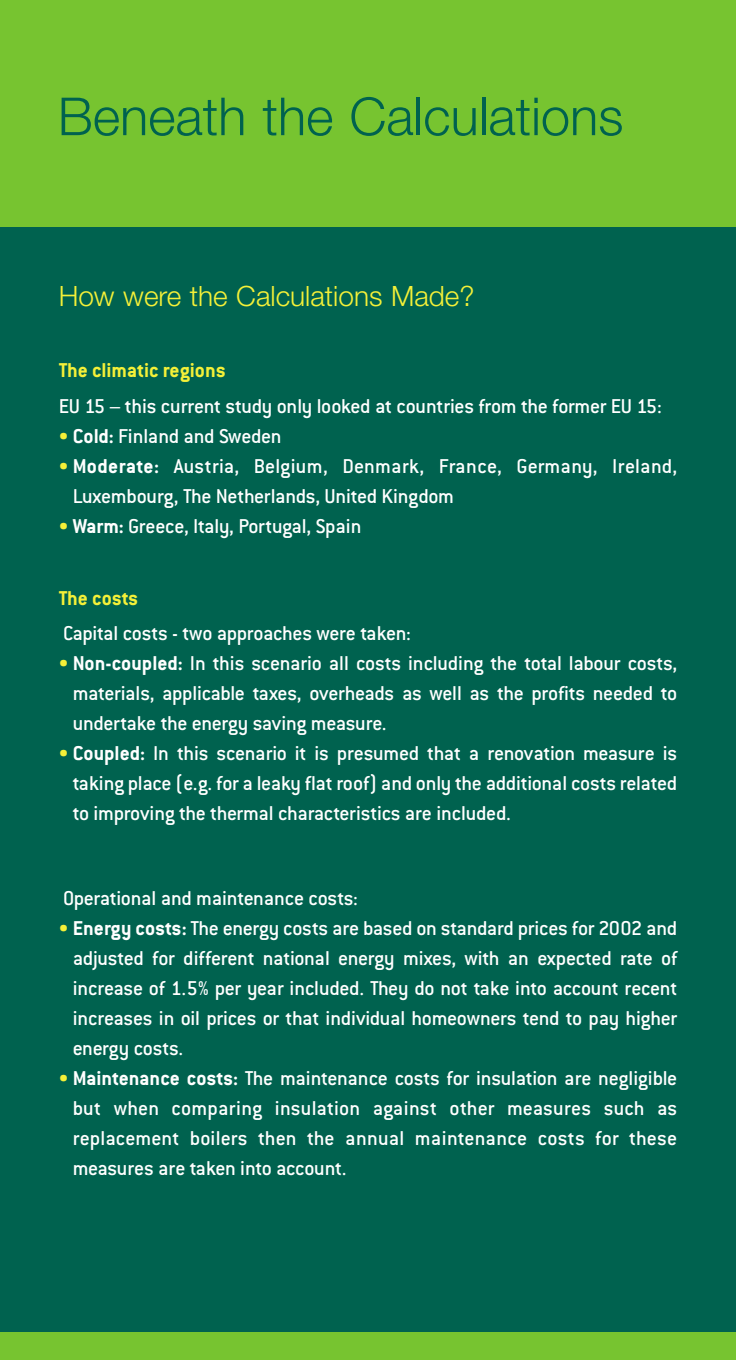
<style>
.page{position:relative;width:736px;height:1360px;background:#00624f}
.page>*{position:absolute;margin:0;border:0;box-sizing:border-box;transform-origin:0 0}
.t1{font:300 52.4px "Helvetica Neue";color:#00624f}
.t2{font:300 28px "Helvetica Neue";color:#f4f038}
.t3{font:500 22px/30px "Conduit ITC";letter-spacing:-.015em;color:#fff;text-align:justify}
.t4{font:700 22px "Conduit ITC";color:#f4f038}
.s1{color:#f4f038}
.s2{font-weight:700}
</style>
<div class="page">
<div style="left:0;top:0;width:736px;height:226px;background:#77c430"></div>
<div style="left:0;top:1332px;width:736px;height:28px;background:#77c430"></div>
<h1 class="t1" style="left:58px;top:98px;width:567px">Beneath the Calculations</h1>
<p class="t2" style="left:59px;top:286px;width:417px">How were the Calculations Made?</p>
<p class="t4" style="left:59px;top:363px;width:169px">The climatic regions</p>
<p class="t3" style="left:59px;top:393px;width:605px">EU 15 – this current study only looked at countries from the former EU 15:</p>
<p class="t3" style="left:59px;top:423px;width:225px"><span class="s1">•</span> <span class="s2">Cold:</span> Finland and Sweden</p>
<p class="t3" style="left:73px;top:453px;width:606px;text-indent:-14px"><span class="s1">•</span> <span class="s2">Moderate:</span> Austria, Belgium, Denmark, France, Germany, Ireland,<br>Luxembourg, The Netherlands, United Kingdom</p>
<p class="t3" style="left:59px;top:513px;width:304px"><span class="s1">•</span> <span class="s2">Warm:</span> Greece, Italy, Portugal, Spain</p>
<p class="t4" style="left:59px;top:590px;width:81px">The costs</p>
<p class="t3" style="left:63px;top:621px;width:349px">Capital costs - two approaches were taken:</p>
<p class="t3" style="left:73px;top:651px;width:606px;text-indent:-14px"><span class="s1">•</span> <span class="s2">Non-coupled:</span> In this scenario all costs including the total labour costs, materials, applicable taxes, overheads as well as the profits needed to undertake the energy saving measure.</p>
<p class="t3" style="left:73px;top:741px;width:606px;text-indent:-14px"><span class="s1">•</span> <span class="s2">Coupled:</span> In this scenario it is presumed that a renovation measure is taking place (e.g. for a leaky flat roof) and only the additional costs related to improving the thermal characteristics are included.</p>
<p class="t3" style="left:63px;top:885px;width:296px">Operational and maintenance costs:</p>
<p class="t3" style="left:73px;top:915px;width:606px;text-indent:-14px"><span class="s1">•</span> <span class="s2">Energy costs:</span> The energy costs are based on standard prices for 2002 and adjusted for different national energy mixes, with an expected rate of increase of 1.5% per year included. They do not take into account recent increases in oil prices or that individual homeowners tend to pay higher energy costs.</p>
<p class="t3" style="left:73px;top:1065px;width:606px;text-indent:-14px"><span class="s1">•</span> <span class="s2">Maintenance costs:</span> The maintenance costs for insulation are negligible but when comparing insulation against other measures such as replacement boilers then the annual maintenance costs for these measures are taken into account.</p>
</div>
